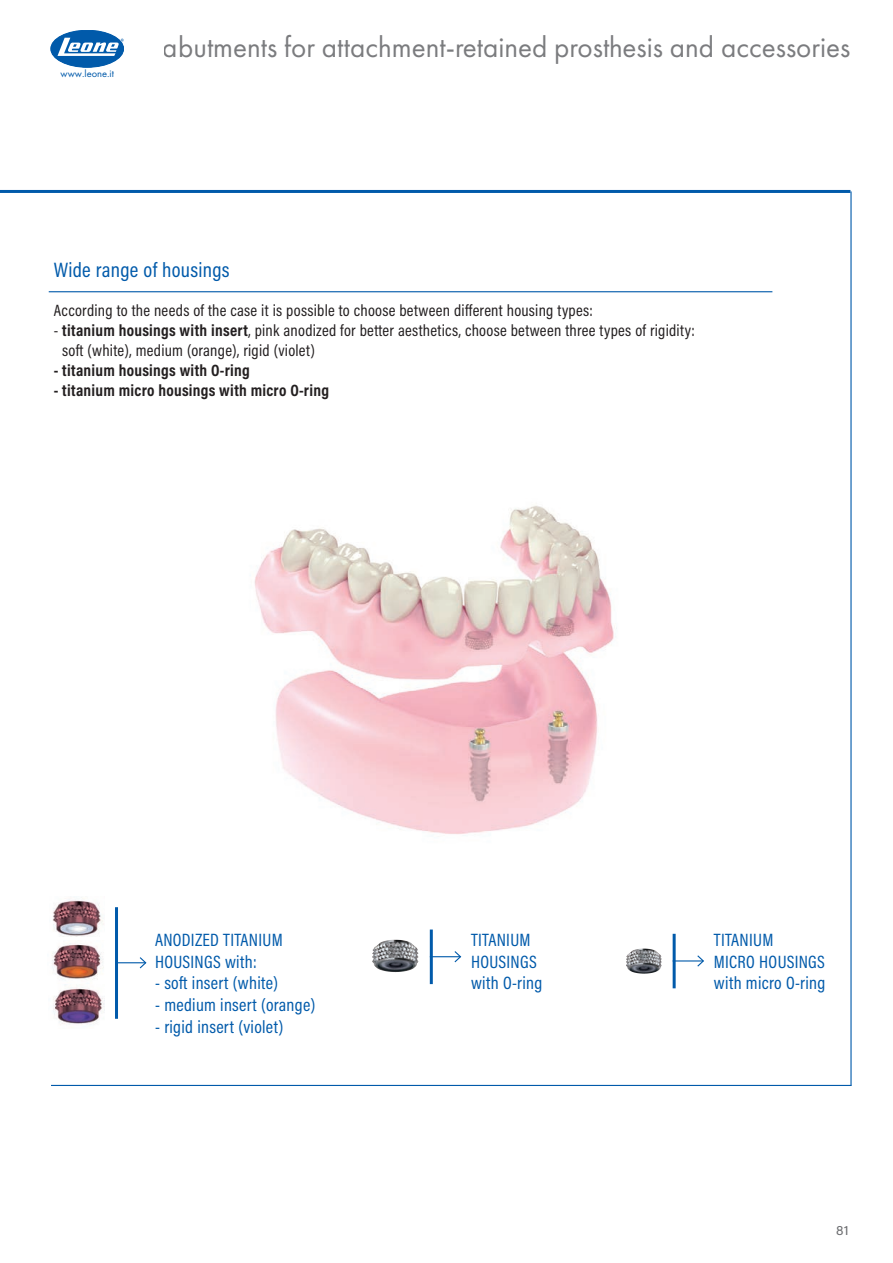
<style>
.page{position:relative;width:893px;height:1263px;background:#fff}
.page>*{position:absolute;margin:0;border:0;box-sizing:border-box;transform-origin:0 0}
.t1{font:30px "Futura PT";color:#6c6d70}
.t2{font:21px "Acumin Pro Cond";letter-spacing:.015em;color:#015aaa}
.t3{font:18px/21.6px "Acumin Pro Cond";letter-spacing:.015em;color:#015aaa}
.t4{font:16.5px/19.8px "Acumin Pro Cond";letter-spacing:.015em;color:#231f20}
.t5{font:700 16.5px "Acumin Pro Cond";letter-spacing:.015em;color:#231f20}
.t6{font:13.5px "Acumin Pro";color:#6c6d70}
.t7{font:10.5px "Futura PT";color:#015aaa}
.s1{font-weight:700}
</style>
<div class="page">
<svg style="left:51px;top:30px;width:73px;height:37px"></svg>
<hr style="left:49px;top:291px;width:723px;height:1px;background:#015aaa">
<hr style="left:0;top:190px;width:850px;height:3px;background:#015aaa">
<img style="left:254px;top:505px;width:363px;height:331px">
<hr style="left:115px;top:907px;width:3px;height:112px;background:#015aaa">
<hr style="left:115px;top:962px;width:31px;height:1px;background:#015aaa">
<svg style="left:138px;top:957px;width:9px;height:12px"></svg>
<hr style="left:430px;top:929px;width:3px;height:55px;background:#015aaa">
<hr style="left:430px;top:956px;width:30px;height:1px;background:#015aaa">
<svg style="left:453px;top:951px;width:9px;height:12px"></svg>
<hr style="left:673px;top:934px;width:3px;height:54px;background:#015aaa">
<hr style="left:673px;top:960px;width:30px;height:1px;background:#015aaa">
<svg style="left:696px;top:955px;width:8px;height:12px"></svg>
<img style="left:372px;top:940px;width:24px;height:19px">
<img style="left:626px;top:948px;width:18px;height:17px">
<hr style="left:850px;top:191px;width:2px;height:894px;background:#015aaa">
<hr style="left:51px;top:1085px;width:801px;height:1px;background:#015aaa">
<img style="left:52px;top:943px;width:52px;height:37px">
<img style="left:52px;top:898px;width:52px;height:39px">
<img style="left:53px;top:984px;width:51px;height:41px">
<p class="t7" style="left:61px;top:67px;width:55px">www.leone.it</p>
<h1 class="t1" style="left:163px;top:29px;width:689px">abutments for attachment-retained prosthesis and accessories</h1>
<p class="t2" style="left:54px;top:256px;width:177px">Wide range of housings</p>
<p class="t4" style="left:54px;top:300px;width:541px">According to the needs of the case it is possible to choose between different housing types:</p>
<p class="t4" style="left:62px;top:320px;width:634px;text-indent:-8px">- <span class="s1">titanium housings with insert</span>, pink anodized for better aesthetics, choose between three types of rigidity: soft (white), medium (orange), rigid (violet)</p>
<p class="t5" style="left:54px;top:359px;width:198px">- titanium housings with O-ring</p>
<p class="t5" style="left:54px;top:379px;width:277px">- titanium micro housings with micro O-ring</p>
<p class="t3" style="left:155px;top:929px;width:129px">ANODIZED TITANIUM<br>HOUSINGS with:</p>
<p class="t3" style="left:155px;top:972px;width:125px">- soft insert (white)</p>
<p class="t3" style="left:155px;top:994px;width:162px">- medium insert (orange)</p>
<p class="t3" style="left:155px;top:1015px;width:130px">- rigid insert (violet)</p>
<p class="t3" style="left:471px;top:929px;width:73px">TITANIUM<br>HOUSINGS with O-ring</p>
<p class="t3" style="left:714px;top:929px;width:113px">TITANIUM<br>MICRO HOUSINGS with micro O-ring</p>
<p class="t6" style="left:836px;top:1221px;width:14px">81</p>
</div>
